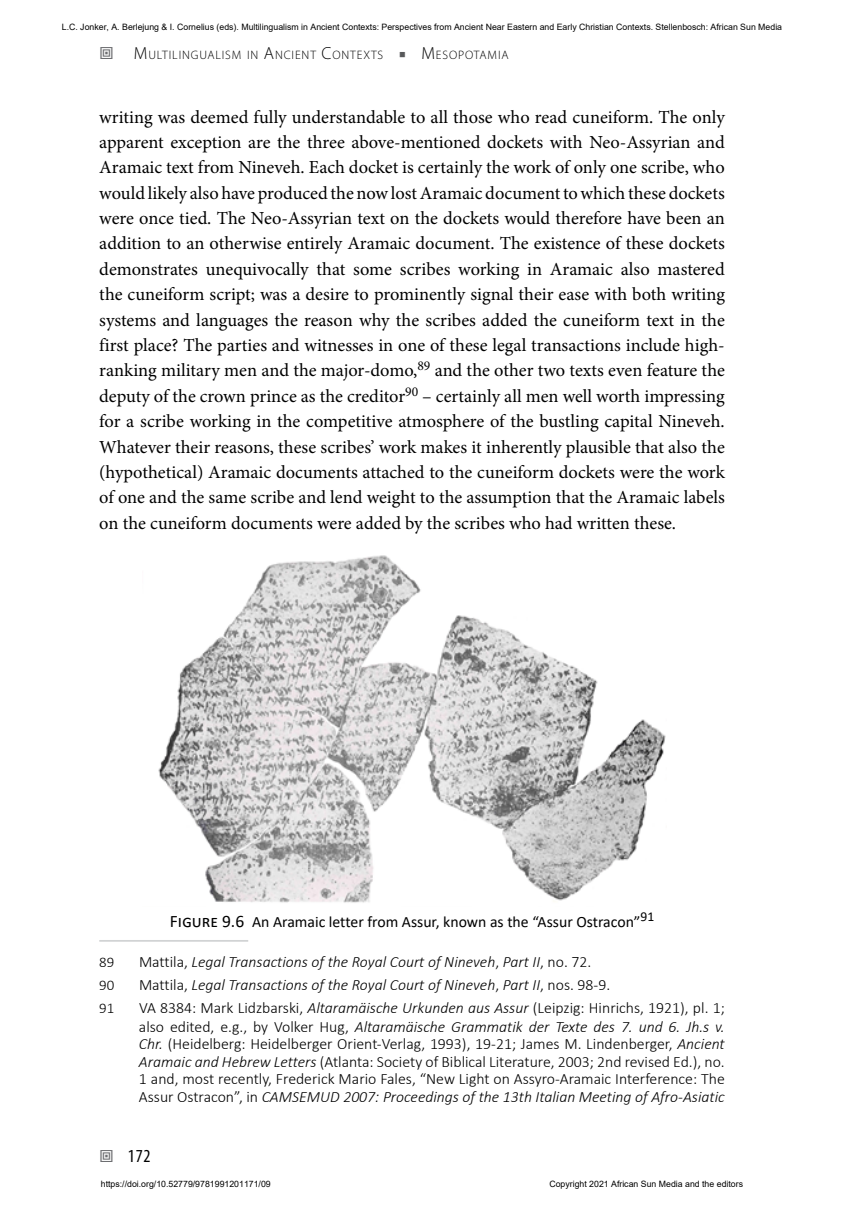
<style>
.page{position:relative;width:844px;height:1211px;background:#fff}
.page>*{position:absolute;margin:0;border:0;box-sizing:border-box;transform-origin:0 0}
.t1{font:18.38px/25.4px "Minion Pro";color:#000;text-align:justify}
.t2{font:condensed 18.38px "Myriad Pro";color:#000}
.t3{font:300 15.75px/17.7px "Calibri";color:#000;text-align:justify}
.t4{font:italic 300 15.75px "Calibri";color:#000}
.t5{font:15.75px "Calibri";color:#000}
.t6{font:300 14.88px "Calibri";color:#000}
.t7{font:300 12.25px "Myriad Pro";letter-spacing:.07em;color:#000}
.t8{font:8.75px "Arial";color:#000}
.s1{font-size:17.5px}
.s2{color:#58595b}
.s3{font-style:normal}
.s4{font-style:italic}
</style>
<div class="page">
<img style="left:158px;top:555px;width:508px;height:348px">
<hr style="left:99px;top:940px;width:149px;height:1px;background:#d1d3d4">
<p class="t8" style="left:62px;top:21px;width:721px">L.C. Jonker, A. Berlejung &amp; I. Cornelius (eds). Multilingualism in Ancient Contexts: Perspectives from Ancient Near Eastern and Early Christian Contexts. Stellenbosch: African Sun Media</p>
<p class="t7" style="left:134px;top:47px;width:376px"><span class="s1">M</span>ULTILINGUALISM IN <span class="s1">A</span>NCIENT <span class="s1">C</span>ONTEXTS <span class="s2">▪</span> <span class="s1">M</span>ESOPOTAMIA</p>
<p class="t1" style="left:99px;top:104px;width:627px">writing was deemed fully understandable to all those who read cuneiform. The only apparent exception are the three above-mentioned dockets with Neo-Assyrian and Aramaic text from Nineveh. Each docket is certainly the work of only one scribe, who would likely also have produced the now lost Aramaic document to which these dockets were once tied. The Neo-Assyrian text on the dockets would therefore have been an addition to an otherwise entirely Aramaic document. The existence of these dockets demonstrates unequivocally that some scribes working in Aramaic also mastered the cuneiform script; was a desire to prominently signal their ease with both writing systems and languages the reason why the scribes added the cuneiform text in the first place? The parties and witnesses in one of these legal transactions include high&shy;ranking military men and the major-domo,<sup>89</sup> and the other two texts even feature the deputy of the crown prince as the creditor<sup>90</sup> – certainly all men well worth impressing for a scribe working in the competitive atmosphere of the bustling capital Nineveh.<br>Whatever their reasons, these scribes’ work makes it inherently plausible that also the (hypothetical) Aramaic documents attached to the cuneiform dockets were the work of one and the same scribe and lend weight to the assumption that the Aramaic labels on the cuneiform documents were added by the scribes who had written these.</p>
<p class="t5" style="left:170px;top:911px;width:486px"><span class="s1">Figure 9.6</span> An Aramaic letter from Assur, known as the “Assur Ostracon”<sup>91</sup></p>
<p class="t6" style="left:99px;top:952px;width:17px">89</p>
<p class="t4" style="left:139px;top:951px;width:453px"><span class="s3">Mattila,</span> Legal Transactions of the Royal Court of Nineveh<span class="s3">,</span> Part II<span class="s3">, no. 72.</span></p>
<p class="t6" style="left:99px;top:975px;width:17px">90</p>
<p class="t4" style="left:139px;top:975px;width:472px"><span class="s3">Mattila,</span> Legal Transactions of the Royal Court of Nineveh<span class="s3">,</span> Part II<span class="s3">, nos. 98‑9.</span></p>
<p class="t6" style="left:99px;top:999px;width:17px">91</p>
<p class="t3" style="left:139px;top:999px;width:587px">VA 8384: Mark Lidzbarski, <span class="s4">Altaramäische Urkunden aus Assur</span> (Leipzig: Hinrichs, 1921), pl. 1; also edited, e.g., by Volker Hug, <span class="s4">Altaramäische Grammatik der Texte des 7. und 6. Jh.s v.<br>Chr.</span> (Heidelberg: Heidelberger Orient-Verlag, 1993), 19‑21; James M. Lindenberger, <span class="s4">Ancient Aramaic and Hebrew Letters</span> (Atlanta: Society of Biblical Literature, 2003; 2nd revised Ed.), no.<br>1 and, most recently, Frederick Mario Fales, “New Light on Assyro-Aramaic Interference: The Assur Ostracon”, in <span class="s4">CAMSEMUD 2007: Proceedings of the 13th Italian Meeting of Afro-Asiatic</span></p>
<p class="t2" style="left:128px;top:1145px;width:24px">172</p>
<p class="t8" style="left:101px;top:1178px;width:171px">https://doi.org/10.52779/9781991201171/09</p>
<p class="t8" style="left:549px;top:1178px;width:195px">Copyright 2021 African Sun Media and the editors</p>
</div>
